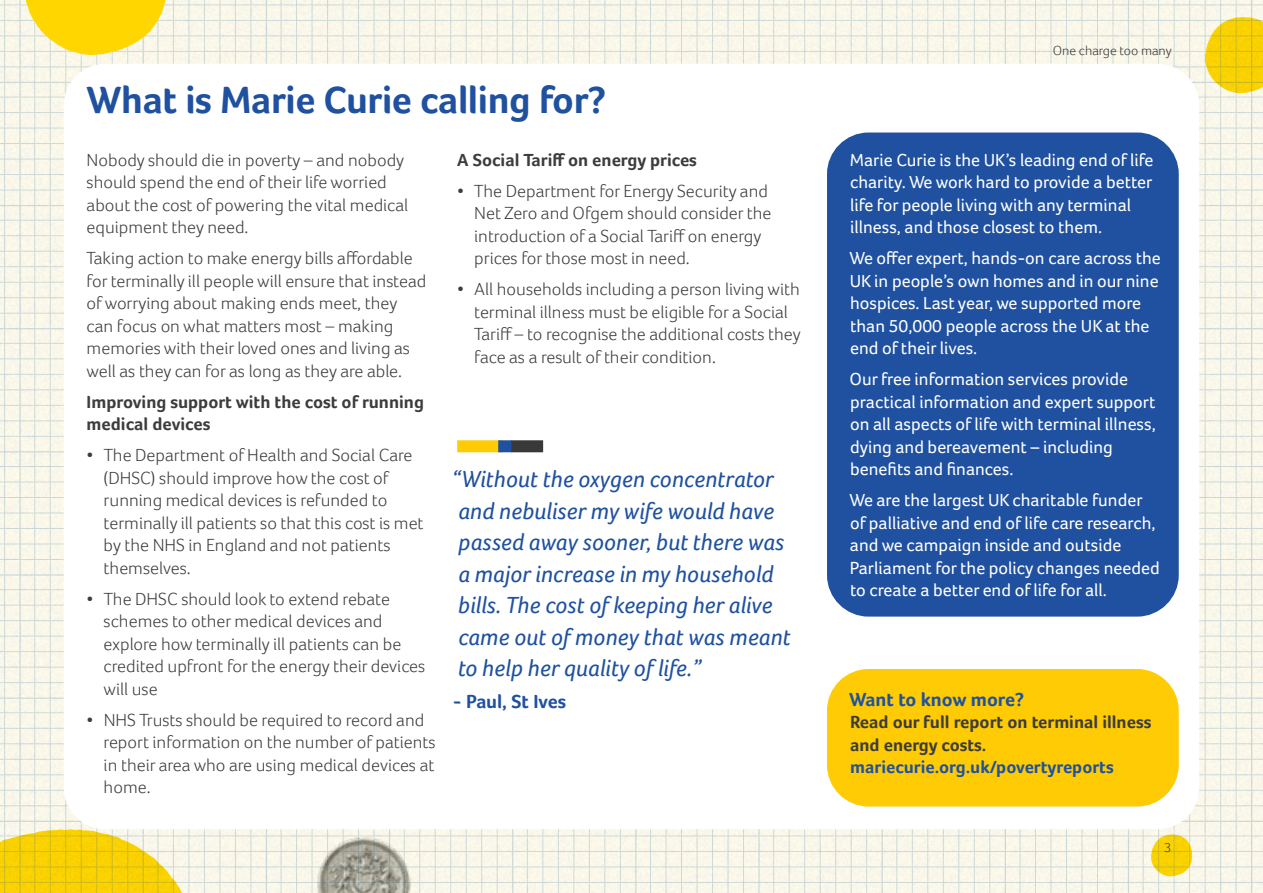
<style>
.page{position:relative;width:1263px;height:893px;background:#fff}
.page>*{position:absolute;margin:0;border:0;box-sizing:border-box;transform-origin:0 0}
.Heading_1{font:700 39px "Foco";letter-spacing:-.01em;color:#1f51a0}
.Pull_out_quote{font:italic 24px/31.5px "Foco";color:#1f51a0}
.Body_12pt{font:700 19.5px "Foco";color:#1f51a0}
.Pull_out_quote-2{font:700 19.5px "Foco";color:#1f51a0}
.Body_12pt-2{font:300 18px/22.5px "Foco";color:#3c3c3b}
.Body_12pt-3{font:18px/22.5px "Foco";color:#fff}
.Body_12pt-4{font:700 18px/22.5px "Foco";color:#3c3c3b}
.t1{font:300 13.5px "Foco";color:#3a3939}
.t2{font:300 13.5px "Foco";color:#3c3c3b}
.s1{color:#1f51a0}
</style>
<div class="page">
<img style="left:0;top:0;width:1263px;height:893px">
<div style="left:87px;top:87px;width:1089px;height:719px;background:#fff;border-radius:19px"></div>
<div style="left:64px;top:64px;width:1135px;height:765px;border:46px solid #fff;border-radius:19px"></div>
<svg style="left:25px;top:0;width:142px;height:55px;background:#fcdd3d"></svg>
<div style="left:850px;top:692px;width:305px;height:91px;background:#fecb04;border-radius:19px"></div>
<div style="left:827px;top:669px;width:352px;height:137px;border:46px solid #fecb04;border-radius:19px"></div>
<div style="left:850px;top:156px;width:305px;height:437px;background:#1f51a0;border-radius:19px"></div>
<div style="left:827px;top:133px;width:352px;height:484px;border:46px solid #1f51a0;border-radius:19px"></div>
<div style="left:457px;top:440px;width:45px;height:12px;background:#fecb04"></div>
<div style="left:498px;top:440px;width:14px;height:12px;background:#1f51a0"></div>
<div style="left:511px;top:440px;width:32px;height:12px;background:#3a3939"></div>
<p class="Heading_1" style="left:87px;top:77px;width:521px">What is Marie Curie calling for?</p>
<p class="Body_12pt-2" style="left:87px;top:148px;width:323px">Nobody should die in poverty – and nobody should spend the end of their life worried about the cost of powering the vital medical equipment they need.</p>
<p class="Body_12pt-2" style="left:87px;top:247px;width:341px">Taking action to make energy bills affordable for terminally ill people will ensure that instead of worrying about making ends meet, they can focus on what matters most – making memories with their loved ones and living as well as they can for as long as they are able.</p>
<p class="Body_12pt-4" style="left:87px;top:390px;width:339px">Improving support with the cost of running medical devices</p>
<p class="Body_12pt-2" style="left:104px;top:444px;width:321px;text-indent:-17px">• The Department of Health and Social Care (DHSC) should improve how the cost of running medical devices is refunded to terminally ill patients so that this cost is met by the NHS in England and not patients themselves.</p>
<p class="Body_12pt-2" style="left:104px;top:587px;width:323px;text-indent:-17px">• The DHSC should look to extend rebate schemes to other medical devices and explore how terminally ill patients can be credited upfront for the energy their devices will use</p>
<p class="Body_12pt-2" style="left:104px;top:708px;width:333px;text-indent:-17px">• NHS Trusts should be required to record and report information on the number of patients in their area who are using medical devices at home.</p>
<p class="Body_12pt-4" style="left:457px;top:148px;width:241px">A Social Tariff on energy prices</p>
<p class="Body_12pt-2" style="left:474px;top:179px;width:299px;text-indent:-17px">• The Department for Energy Security and Net Zero and Ofgem should consider the introduction of a Social Tariff on energy prices for those most in need.</p>
<p class="Body_12pt-2" style="left:474px;top:278px;width:328px;text-indent:-17px">• All households including a person living with terminal illness must be eligible for a Social Tariff – to recognise the additional costs they face as a result of their condition.</p>
<p class="Pull_out_quote" style="left:451px;top:463px;width:341px">“Without the oxygen concentrator and nebuliser my wife would have passed away sooner, but there was a major increase in my household bills. The cost of keeping her alive came out of money that was meant to help her quality of life.”</p>
<p class="Pull_out_quote-2" style="left:453px;top:690px;width:115px">- Paul, St Ives</p>
<p class="t1" style="left:1053px;top:43px;width:121px">One charge too many</p>
<p class="Body_12pt-3" style="left:850px;top:148px;width:305px">Marie Curie is the UK’s leading end of life charity. We work hard to provide a better life for people living with any terminal illness, and those closest to them.</p>
<p class="Body_12pt-3" style="left:849px;top:247px;width:313px">We offer expert, hands-on care across the UK in people’s own homes and in our nine hospices. Last year, we supported more than 50,000 people across the UK at the end of their lives.</p>
<p class="Body_12pt-3" style="left:850px;top:368px;width:308px">Our free information services provide practical information and expert support on all aspects of life with terminal illness, dying and bereavement – including benefits and finances.</p>
<p class="Body_12pt-3" style="left:849px;top:489px;width:312px">We are the largest UK charitable funder of palliative and end of life care research, and we campaign inside and outside Parliament for the policy changes needed to create a better end of life for all.</p>
<p class="Body_12pt" style="left:849px;top:688px;width:176px">Want to know more?</p>
<p class="Body_12pt-4" style="left:850px;top:711px;width:303px">Read our full report on terminal illness and energy costs. <span class="s1">mariecurie.org.uk/povertyreports</span></p>
<p class="t2" style="left:1164px;top:839px;width:9px">3</p>
</div>
